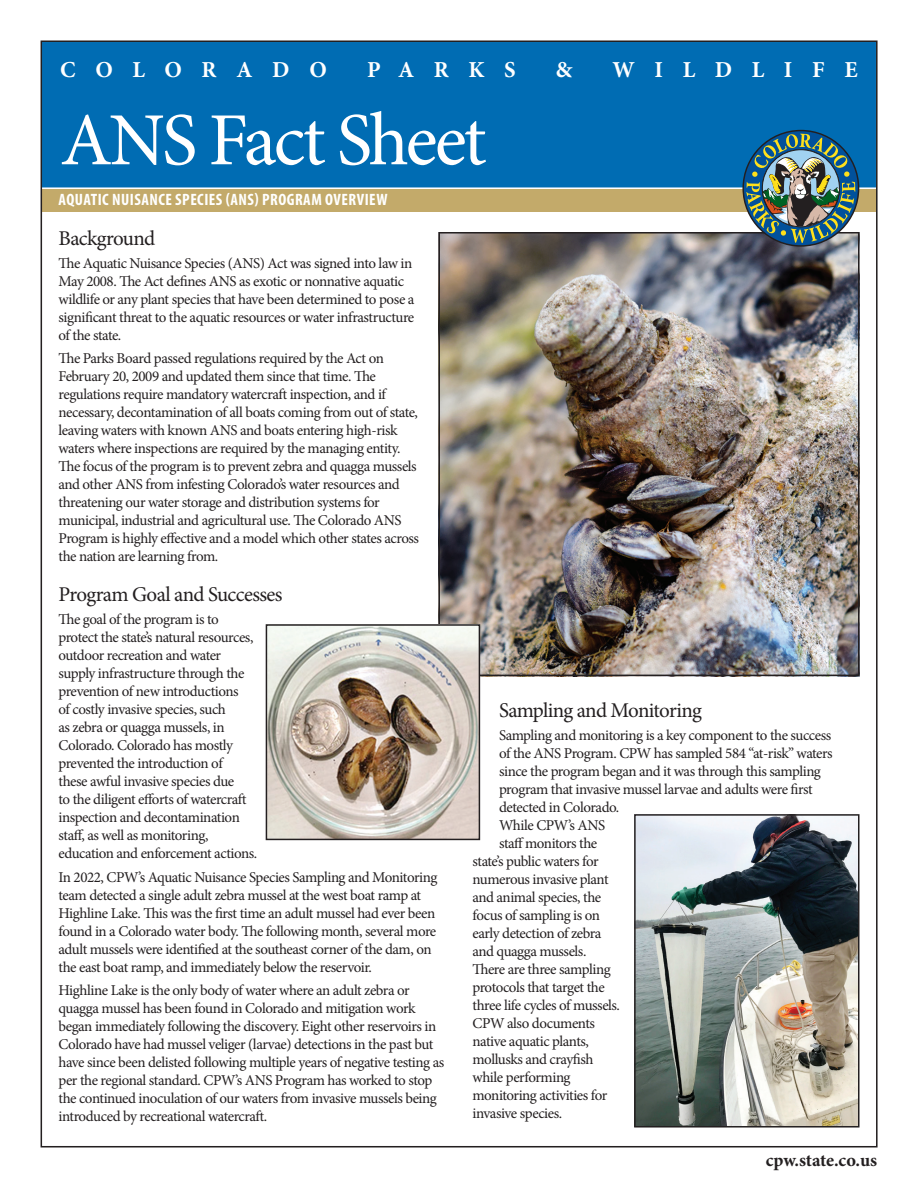
<style>
.page{position:relative;width:918px;height:1188px;background:#fff}
.page>*{position:absolute;margin:0;border:0;box-sizing:border-box;transform-origin:0 0}
.t1{font:75px "Minion Pro";letter-spacing:-.04em;color:#fff}
.t2{font:700 22.8px "Minion Pro";letter-spacing:.86em;color:#fff}
.t3{font:21px "Minion Pro";letter-spacing:-.03em;color:#231f20}
.t4{font:700 18.3px "Minion Pro";letter-spacing:-.005em;color:#231f20}
.t5{font:700 condensed 16.5px "Myriad Pro";letter-spacing:.03em;color:#fff}
.t6{font:15px/18px "Minion Pro";letter-spacing:-.03em;color:#231f20}
</style>
<div class="page">
<div style="left:41px;top:41px;width:836px;height:147px;background:#006cb3"></div>
<div style="left:42px;top:189px;width:834px;height:23px;background:#c3aa6a"></div>
<img style="left:441px;top:235px;width:416px;height:438px">
<div style="left:438px;top:232px;width:422px;height:444px;border:2px solid #231f20"></div>
<img style="left:269px;top:627px;width:208px;height:210px">
<div style="left:266px;top:624px;width:214px;height:216px;border:2px solid #231f20"></div>
<img style="left:746px;top:134px;width:109px;height:109px">
<img style="left:637px;top:817px;width:220px;height:308px">
<div style="left:634px;top:814px;width:226px;height:314px;border:2px solid #231f20"></div>
<p class="t2" style="left:60px;top:54px;width:268px">COLORADO</p>
<p class="t2" style="left:367px;top:54px;width:150px">PARKS</p>
<p class="t2" style="left:556px;top:54px;width:18px">&amp;</p>
<p class="t2" style="left:613px;top:54px;width:247px">WILDLIFE</p>
<p class="t1" style="left:60px;top:90px;width:428px">ANS Fact Sheet</p>
<p class="t5" style="left:59px;top:189px;width:330px">AQUATIC NUISANCE SPECIES (ANS) PROGRAM OVERVIEW</p>
<p class="t3" style="left:58px;top:224px;width:98px">Background</p>
<p class="t6" style="left:58px;top:254px;width:358px">Te Aquatic Nuisance Species (ANS) Act was signed into law in May 2008. Te Act defnes ANS as exotic or nonnative aquatic wildlife or any plant species that have been determined to pose a signifcant threat to the aquatic resources or water infrastructure of the state.</p>
<p class="t6" style="left:58px;top:350px;width:362px">Te Parks Board passed regulations required by the Act on February 20, 2009 and updated them since that time. Te regulations require mandatory watercraf inspection, and if necessary, decontamination of all boats coming from out of state, leaving waters with known ANS and boats entering high-risk waters where inspections are required by the managing entity.<br>Te focus of the program is to prevent zebra and quagga mussels and other ANS from infesting Colorado’s water resources and threatening our water storage and distribution systems for municipal, industrial and agricultural use. Te Colorado ANS Program is highly efective and a model which other states across the nation are learning from.</p>
<p class="t3" style="left:58px;top:580px;width:226px">Program Goal and Successes</p>
<p class="t6" style="left:58px;top:611px;width:200px">Te goal of the program is to protect the state’s natural resources, outdoor recreation and water supply infrastructure through the prevention of new introductions<br>of costly invasive species, such<br>as zebra or quagga mussels, in<br>Colorado. Colorado has mostly prevented the introduction of<br>these awful invasive species due<br>to the diligent eforts of watercraf inspection and decontamination staf, as well as monitoring, education and enforcement actions.</p>
<p class="t6" style="left:58px;top:868px;width:380px">In 2022, CPW’s Aquatic Nuisance Species Sampling and Monitoring team detected a single adult zebra mussel at the west boat ramp at Highline Lake. Tis was the frst time an adult mussel had ever been found in a Colorado water body. Te following month, several more adult mussels were identifed at the southeast corner of the dam, on the east boat ramp, and immediately below the reservoir.</p>
<p class="t6" style="left:58px;top:981px;width:387px">Highline Lake is the only body of water where an adult zebra or quagga mussel has been found in Colorado and mitigation work began immediately following the discovery. Eight other reservoirs in Colorado have had mussel veliger (larvae) detections in the past but have since been delisted following multiple years of negative testing as per the regional standard. CPW’s ANS Program has worked to stop the continued inoculation of our waters from invasive mussels being introduced by recreational watercraf.</p>
<p class="t3" style="left:499px;top:696px;width:204px">Sampling and Monitoring</p>
<p class="t6" style="left:499px;top:726px;width:334px">Sampling and monitoring is a key component to the success</p>
<p class="t6" style="left:499px;top:744px;width:335px">of the ANS Program. CPW has sampled 584 “at-risk” waters</p>
<p class="t6" style="left:499px;top:762px;width:323px">since the program began and it was through this sampling</p>
<p class="t6" style="left:499px;top:780px;width:315px">program that invasive mussel larvae and adults were frst</p>
<p class="t6" style="left:499px;top:798px;width:122px">detected in Colorado.</p>
<p class="t6" style="left:499px;top:816px;width:108px">While CPW’s ANS</p>
<p class="t6" style="left:499px;top:834px;width:100px">staf monitors the</p>
<p class="t6" style="left:472px;top:852px;width:128px">state’s public waters for</p>
<p class="t6" style="left:472px;top:870px;width:138px">numerous invasive plant</p>
<p class="t6" style="left:472px;top:888px;width:130px">and animal species, the</p>
<p class="t6" style="left:472px;top:906px;width:129px">focus of sampling is on</p>
<p class="t6" style="left:472px;top:924px;width:131px">early detection of zebra</p>
<p class="t6" style="left:472px;top:942px;width:115px">and quagga mussels.</p>
<p class="t6" style="left:472px;top:960px;width:140px">Tere are three sampling</p>
<p class="t6" style="left:472px;top:978px;width:134px">protocols that target the</p>
<p class="t6" style="left:472px;top:996px;width:149px">three life cycles of mussels.</p>
<p class="t6" style="left:472px;top:1014px;width:124px">CPW also documents</p>
<p class="t6" style="left:472px;top:1032px;width:118px">native aquatic plants,</p>
<p class="t6" style="left:472px;top:1050px;width:122px">mollusks and crayfsh</p>
<p class="t6" style="left:472px;top:1068px;width:100px">while performing</p>
<p class="t6" style="left:472px;top:1086px;width:136px">monitoring activities for</p>
<p class="t6" style="left:472px;top:1104px;width:91px">invasive species.</p>
<h4 class="t4" style="left:766px;top:1148px;width:113px">cpw.state.co.us</h4>
</div>
